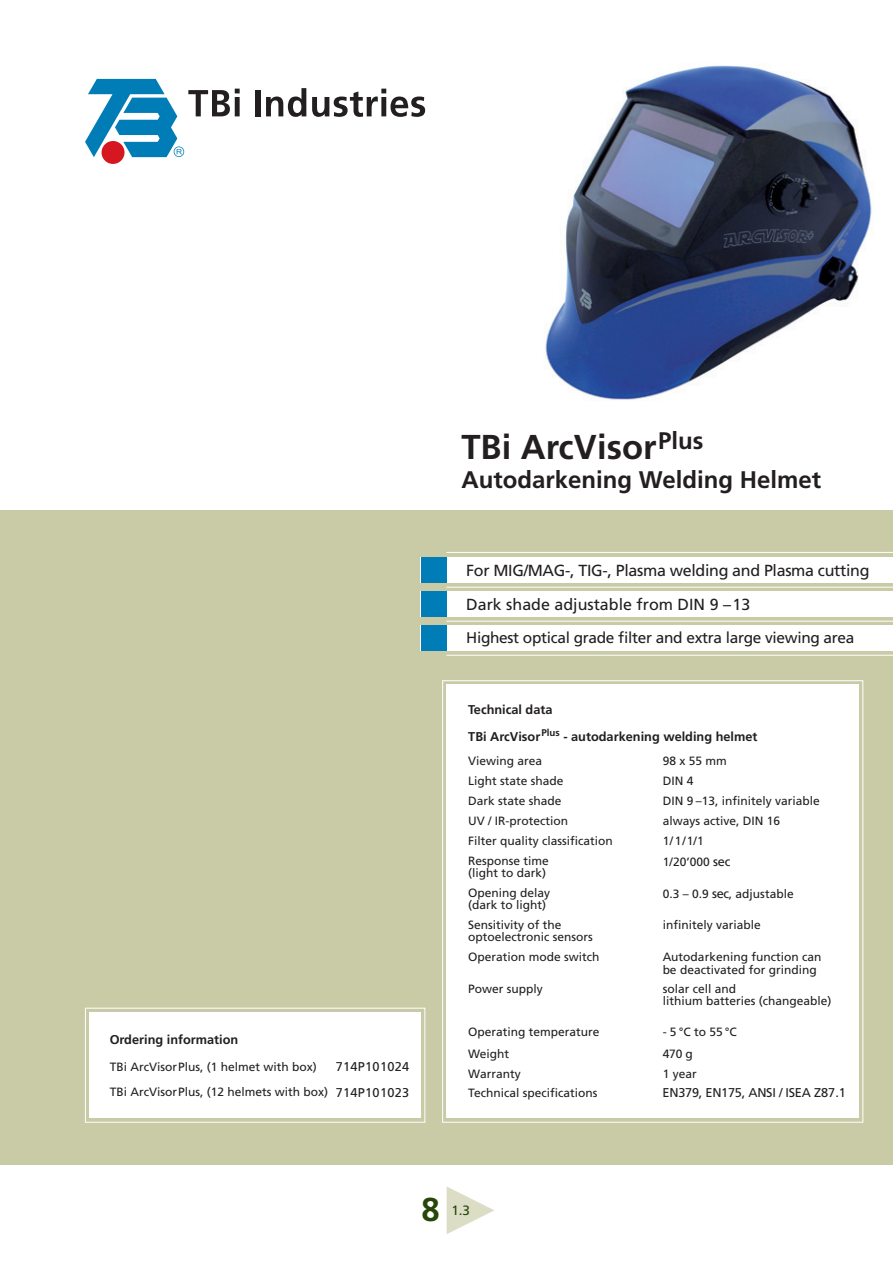
<style>
.page{position:relative;width:893px;height:1263px;background:#fff}
.page>*{position:absolute;margin:0;border:0;box-sizing:border-box;transform-origin:0 0}
.t1{font:700 34.5px "Frutiger LT Std";color:#231f20}
.t2{font:700 33px "Frutiger LT Std";color:#26460a}
.t3{font:700 24px "Frutiger LT Std";color:#231f20}
.t4{font:16.05px/34px "Frutiger LT Std";letter-spacing:-.02em;color:#231f20}
.t5{font:15.45px "Frutiger LT Std";letter-spacing:-.02em;color:#231f20}
.t6{font:13.5px "Frutiger LT Std";color:#26460a}
.t7{font:700 12.75px/26.1px "Frutiger LT Std";color:#231f20}
.t8{font:12.75px "Frutiger LT Std";letter-spacing:-.02em;color:#231f20}
.t9{font:12.75px "Frutiger LT Std";letter-spacing:.02em;color:#231f20}
.t10{font:12px/12px "Frutiger LT Std";color:#231f20}
.s1{font-size:12.75px}
.s2{font-family:"Times New Roman";font-weight:400;font-size:67.5px;color:#dbddc5}
</style>
<div class="page">
<div style="left:0;top:510px;width:893px;height:655px;background:#c9cba7"></div>
<svg style="left:85px;top:1007px;width:341px;height:116px;background:#fafaf7"></svg>
<svg style="left:442px;top:680px;width:422px;height:443px"></svg>
<div style="left:446px;top:685px;width:413px;height:433px;background:#fff"></div>
<div style="left:102px;top:141px;width:23px;height:23px;background:#d7171f;border-radius:50%"></div>
<svg style="left:85px;top:79px;width:155px;height:78px"></svg>
<div style="left:256px;top:90px;width:5px;height:26px;background:#231f20"></div>
<svg style="left:266px;top:88px;width:40px;height:29px"></svg>
<svg style="left:312px;top:89px;width:113px;height:28px"></svg>
<img style="left:545px;top:65px;width:327px;height:335px">
<div style="left:421px;top:557px;width:472px;height:25px;background:#fff"></div>
<div style="left:421px;top:557px;width:25px;height:25px;background:#007cb6"></div>
<hr style="left:446px;top:552px;width:447px;height:1px;background:#fff">
<div style="left:421px;top:591px;width:472px;height:25px;background:#fff"></div>
<div style="left:421px;top:591px;width:25px;height:25px;background:#007cb6"></div>
<hr style="left:446px;top:587px;width:447px;height:1px;background:#fff">
<div style="left:421px;top:625px;width:472px;height:26px;background:#fff"></div>
<div style="left:421px;top:625px;width:25px;height:26px;background:#007cb6"></div>
<hr style="left:446px;top:621px;width:447px;height:1px;background:#fff">
<hr style="left:446px;top:655px;width:447px;height:1px;background:#fff">
<p class="t7" style="left:110px;top:1026px;width:130px">Ordering information</p>
<p class="t10" style="left:110px;top:1061px;width:209px">TBi ArcVisor Plus, (1 helmet with box)</p>
<p class="t9" style="left:336px;top:1059px;width:75px">714P101024</p>
<p class="t10" style="left:110px;top:1086px;width:301px">TBi ArcVisor Plus, (12 helmets with box) <span class="s1">714P101023</span></p>
<h1 class="t1" style="left:461px;top:427px;width:244px">TBi ArcVisor<sup>Plus</sup></h1>
<h3 class="t3" style="left:461px;top:466px;width:361px">Autodarkening Welding Helmet</h3>
<h3 class="t4" style="left:466px;top:553px;width:405px">For MIG/MAG-, TIG-, Plasma welding and Plasma cutting<br>Dark shade adjustable from DIN 9 – 13</h3>
<p class="t5" style="left:466px;top:629px;width:390px">Highest optical grade filter and extra large viewing area</p>
<p class="t7" style="left:468px;top:697px;width:291px">Technical data<br>TBi ArcVisor <sup>Plus</sup> - autodarkening welding helmet</p>
<p class="t10" style="left:468px;top:755px;width:76px">Viewing area</p>
<p class="t10" style="left:663px;top:755px;width:66px">98 x 55 mm</p>
<p class="t10" style="left:468px;top:775px;width:97px">Light state shade</p>
<p class="t10" style="left:663px;top:775px;width:32px">DIN 4</p>
<p class="t10" style="left:468px;top:795px;width:95px">Dark state shade</p>
<p class="t10" style="left:663px;top:795px;width:159px">DIN 9 –13, infinitely variable</p>
<p class="t10" style="left:468px;top:815px;width:102px">UV / IR-protection</p>
<p class="t10" style="left:663px;top:815px;width:119px">always active, DIN 16</p>
<p class="t10" style="left:468px;top:835px;width:146px">Filter quality classification</p>
<p class="t10" style="left:663px;top:835px;width:43px">1/ 1 / 1/1</p>
<p class="t10" style="left:468px;top:855px;width:82px">Response time (light to dark)</p>
<p class="t10" style="left:663px;top:856px;width:69px">1/20’000 <span class="s1">sec</span></p>
<p class="t10" style="left:468px;top:887px;width:84px">Opening delay (dark to light)</p>
<p class="t10" style="left:663px;top:888px;width:133px">0.3 – 0.9 <span class="s1">sec</span>, adjustable</p>
<p class="t10" style="left:468px;top:919px;width:126px">Sensitivity of the optoelectronic sensors</p>
<p class="t10" style="left:663px;top:919px;width:100px">infinitely variable</p>
<p class="t10" style="left:468px;top:951px;width:133px">Operation mode switch</p>
<p class="t10" style="left:663px;top:950px;width:160px;line-height:12.8px">Autodarkening function can be deactivated for grinding</p>
<p class="t10" style="left:468px;top:983px;width:76px">Power supply</p>
<p class="t10" style="left:663px;top:983px;width:170px">solar cell and<br>lithium batteries (changeable)</p>
<p class="t10" style="left:468px;top:1025px;width:133px">Operating temperature</p>
<p class="t10" style="left:663px;top:1025px;width:76px">- 5 °C to 55 °C</p>
<p class="t10" style="left:468px;top:1048px;width:42px">Weight</p>
<p class="t10" style="left:663px;top:1048px;width:32px">470 g</p>
<p class="t10" style="left:468px;top:1068px;width:54px">Warranty</p>
<p class="t10" style="left:663px;top:1068px;width:36px">1 year</p>
<p class="t10" style="left:468px;top:1086px;width:131px">Technical specifications</p>
<p class="t8" style="left:663px;top:1085px;width:185px">EN379, EN175, ANSI / ISEA Z87.1</p>
<h2 class="t2" style="left:422px;top:1190px;width:84px">8<span class="s2">►</span></h2>
<p class="t6" style="left:451px;top:1203px;width:20px">1.3</p>
</div>
